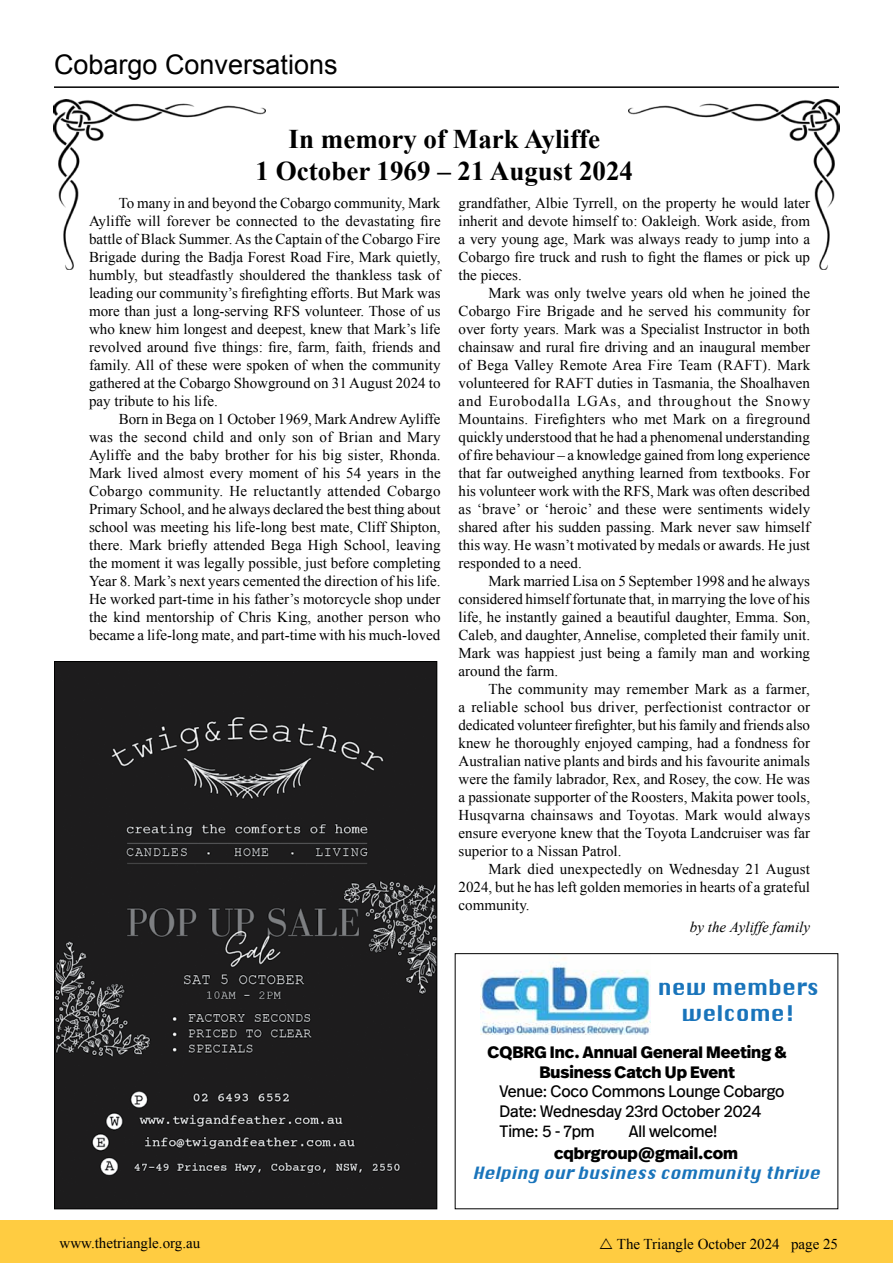
<style>
.page{position:relative;width:893px;height:1263px;background:#fff}
.page>*{position:absolute;margin:0;border:0;box-sizing:border-box;transform-origin:0 0}
.t1{font:700 27px/32.4px "Times New Roman";color:#000;text-align:center}
.t2{font:27px "Arial";color:#000}
.t3{font:21px/25.2px "Silom";color:#1974bb;text-align:center}
.t4{font:16.5px/19.8px "Real Head Pro";letter-spacing:-.01em;color:#000}
.t5{font:800 16.5px/19.8px "Real Head Pro";color:#000;text-align:center}
.t6{font:italic 16.5px "Silom";color:#1974bb}
.t7{font:15px/18px "Times New Roman";color:#000;text-align:justify}
.t8{font:italic 15px "Times New Roman";color:#000}
</style>
<div class="page">
<div style="left:0;top:1220px;width:893px;height:43px;background:#ffcc41"></div>
<hr style="left:54px;top:86px;width:785px;height:2px;background:#000">
<img style="left:628px;top:99px;width:212px;height:171px">
<img style="left:53px;top:99px;width:212px;height:171px">
<img style="left:481px;top:958px;width:169px;height:76px">
<div style="left:455px;top:953px;width:383px;height:256px;border:1px solid #000"></div>
<img style="left:56px;top:663px;width:379px;height:544px">
<h1 class="t2" style="left:54px;top:46px;width:285px">Cobargo Conversations</h1>
<h1 class="t1" style="left:256px;top:122px;width:379px">In memory of Mark Ayliffe<br>1 October 1969 – 21 August 2024</h1>
<p class="t7" style="left:89px;top:194px;width:353px;text-indent:30px">To many in and beyond the Cobargo community, Mark Ayliffe will forever be connected to the devastating fire battle of Black Summer. As the Captain of the Cobargo Fire Brigade during the Badja Forest Road Fire, Mark quietly, humbly, but steadfastly shouldered the thankless task of leading our community’s firefighting efforts. But Mark was more than just a long-serving RFS volunteer. Those of us who knew him longest and deepest, knew that Mark’s life revolved around five things: fire, farm, faith, friends and family. All of these were spoken of when the community gathered at the Cobargo Showground on 31 August 2024 to pay tribute to his life.</p>
<p class="t7" style="left:89px;top:410px;width:353px;text-indent:30px">Born in Bega on 1 October 1969, Mark Andrew Ayliffe was the second child and only son of Brian and Mary Ayliffe and the baby brother for his big sister, Rhonda.<br>Mark lived almost every moment of his 54 years in the Cobargo community. He reluctantly attended Cobargo Primary School, and he always declared the best thing about school was meeting his life-long best mate, Cliff Shipton, there. Mark briefly attended Bega High School, leaving the moment it was legally possible, just before completing Year 8. Mark’s next years cemented the direction of his life.<br>He worked part-time in his father’s motorcycle shop under the kind mentorship of Chris King, another person who became a life-long mate, and part-time with his much-loved</p>
<p class="t7" style="left:459px;top:194px;width:353px">grandfather, Albie Tyrrell, on the property he would later inherit and devote himself to: Oakleigh. Work aside, from a very young age, Mark was always ready to jump into a Cobargo fire truck and rush to fight the flames or pick up the pieces.</p>
<p class="t7" style="left:459px;top:284px;width:353px;text-indent:30px">Mark was only twelve years old when he joined the Cobargo Fire Brigade and he served his community for over forty years. Mark was a Specialist Instructor in both chainsaw and rural fire driving and an inaugural member of Bega Valley Remote Area Fire Team (RAFT). Mark volunteered for RAFT duties in Tasmania, the Shoalhaven and Eurobodalla LGAs, and throughout the Snowy Mountains. Firefighters who met Mark on a fireground quickly understood that he had a phenomenal understanding of fire behaviour – a knowledge gained from long experience that far outweighed anything learned from textbooks. For his volunteer work with the RFS, Mark was often described as ‘brave’ or ‘heroic’ and these were sentiments widely shared after his sudden passing. Mark never saw himself this way. He wasn’t motivated by medals or awards. He just responded to a need.</p>
<p class="t7" style="left:459px;top:572px;width:353px;text-indent:30px">Mark married Lisa on 5 September 1998 and he always considered himself fortunate that, in marrying the love of his life, he instantly gained a beautiful daughter, Emma. Son, Caleb, and daughter, Annelise, completed their family unit.<br>Mark was happiest just being a family man and working around the farm.</p>
<p class="t7" style="left:459px;top:680px;width:353px;text-indent:30px">The community may remember Mark as a farmer, a reliable school bus driver, perfectionist contractor or dedicated volunteer firefighter, but his family and friends also knew he thoroughly enjoyed camping, had a fondness for Australian native plants and birds and his favourite animals were the family labrador, Rex, and Rosey, the cow. He was a passionate supporter of the Roosters, Makita power tools, Husqvarna chainsaws and Toyotas. Mark would always ensure everyone knew that the Toyota Landcruiser was far superior to a Nissan Patrol.</p>
<p class="t7" style="left:459px;top:860px;width:353px;text-indent:30px">Mark died unexpectedly on Wednesday 21 August 2024, but he has left golden memories in hearts of a grateful community.</p>
<p class="t8" style="left:690px;top:917px;width:122px">by the Ayliffe family</p>
<h2 class="t3" style="left:658px;top:975px;width:163px">new members welcome!</h2>
<p class="t5" style="left:488px;top:1042px;width:301px">CQBRG Inc. Annual General Meeting &amp;<br>Business Catch Up Event</p>
<p class="t4" style="left:500px;top:1081px;width:286px">Venue: Coco Commons Lounge Cobargo<br>Date: Wednesday 23rd October 2024<br>Time: 5 - 7pm</p>
<p class="t4" style="left:629px;top:1121px;width:90px">All welcome!</p>
<p class="t5" style="left:554px;top:1142px;width:186px">cqbrgroup@gmail.com</p>
<p class="t6" style="left:472px;top:1163px;width:356px">Helpingourbusinesscommunitythrive</p>
<p class="t7" style="left:60px;top:1233px;width:142px">www.thetriangle.org.au</p>
<p class="t7" style="left:617px;top:1234px;width:223px">The Triangle October 2024 page 25</p>
</div>
